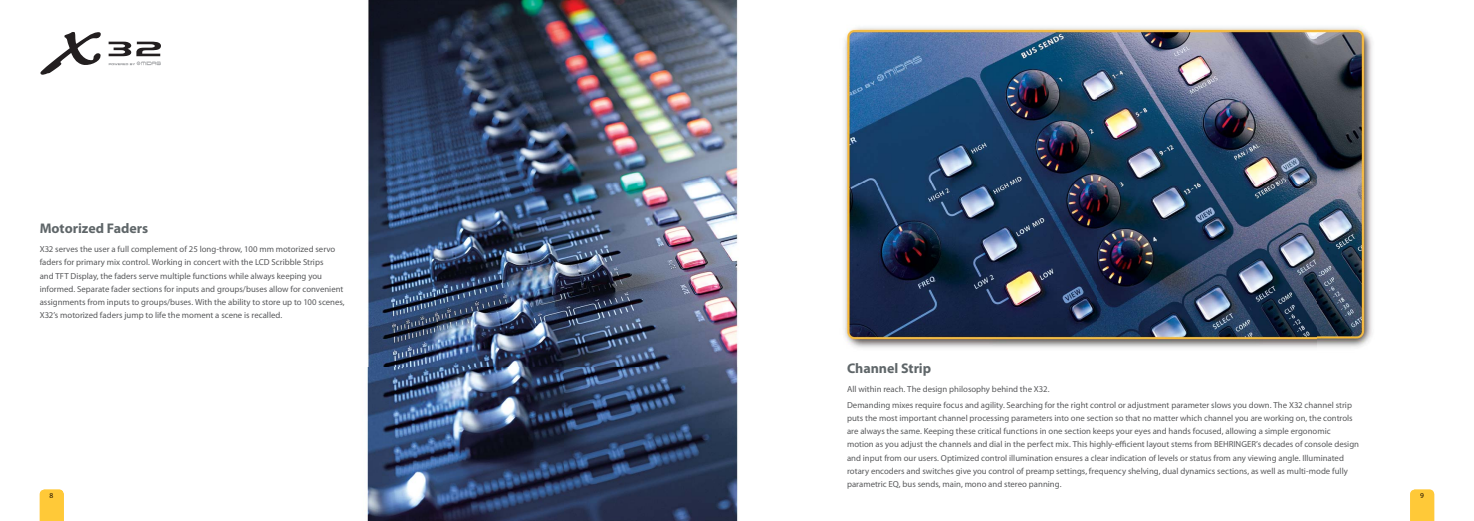
<style>
.page{position:relative;width:1474px;height:521px;background:#fff}
.page>*{position:absolute;margin:0;border:0;box-sizing:border-box;transform-origin:0 0}
.t1{font:700 14px "Myriad Pro";color:#5f6669}
.t2{font:8.75px/13.1px "Myriad Pro";color:#58595b}
.t3{font:7.44px "Myriad Pro";color:#231f20}
</style>
<div class="page">
<img style="left:39px;top:0;width:1396px;height:521px">
<svg style="left:40px;top:489px;width:24px;height:32px"></svg>
<svg style="left:1409px;top:489px;width:25px;height:32px"></svg>
<svg style="left:109px;top:42px;width:52px;height:23px"></svg>
<svg style="left:40px;top:31px;width:62px;height:44px"></svg>
<h1 class="t1" style="left:40px;top:223px;width:110px">Motorized Faders</h1>
<p class="t2" style="left:40px;top:244px;width:306px">X32 serves the user a full complement of 25 long-throw, 100 mm motorized servo faders for primary mix control. Working in concert with the LCD Scribble Strips<br>and TFT Display, the faders serve multiple functions while always keeping you informed. Separate fader sections for inputs and groups/buses allow for convenient assignments from inputs to groups/buses. With the ability to store up to 100 scenes, X32’s motorized faders jump to life the moment a scene is recalled.</p>
<h1 class="t1" style="left:847px;top:363px;width:86px">Channel Strip</h1>
<p class="t2" style="left:847px;top:382px;width:506px;line-height:15.6px">All within reach. The design philosophy behind the X32.<br>Demanding mixes require focus and agility. Searching for the right control or adjustment parameter slows you down. The X32 channel strip</p>
<p class="t2" style="left:847px;top:412px;width:513px">puts the most important channel processing parameters into one section so that no matter which channel you are working on, the controls are always the same. Keeping these critical functions in one section keeps your eyes and hands focused, allowing a simple ergonomic motion as you adjust the channels and dial in the perfect mix. This highly-efficient layout stems from BEHRINGER’s decades of console design and input from our users. Optimized control illumination ensures a clear indication of levels or status from any viewing angle. Illuminated rotary encoders and switches give you control of preamp settings, frequency shelving, dual dynamics sections, as well as multi-mode fully parametric EQ, bus sends, main, mono and stereo panning.</p>
<p class="t3" style="left:50px;top:492px;width:5px">8</p>
<p class="t3" style="left:1419px;top:492px;width:5px">9</p>
</div>
